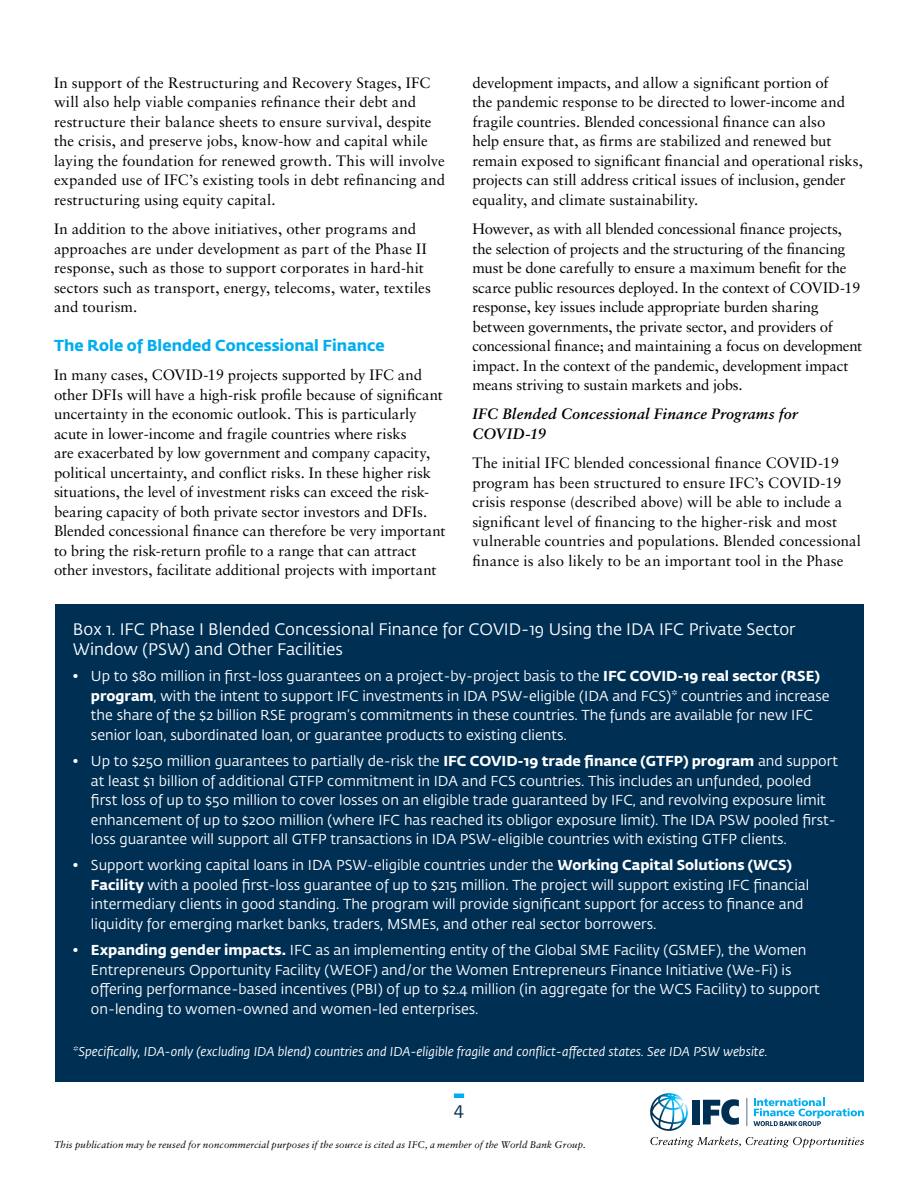
<style>
.page{position:relative;width:918px;height:1188px;background:#fff}
.page>*{position:absolute;margin:0;border:0;box-sizing:border-box;transform-origin:0 0}
.t1{font:18px "Fedra Sans Std";color:#002f54}
.t2{font:16.5px/19.8px "Fedra Sans Std";color:#fff}
.t3{font:700 15.75px "Fedra Sans Std";letter-spacing:.005em;color:#00aeef}
.t4{font:15px/19.5px "Sabon LT Std";color:#000}
.t5{font:italic 700 15px/19.5px "Sabon LT Std";letter-spacing:.01em;color:#000}
.t6{font:14.25px/19.5px "Fedra Sans Std";color:#fff}
.t7{font:italic 12.75px "Fedra Sans Std";color:#fff}
.t8{font:italic 9.75px "Sabon LT Std";letter-spacing:.01em;color:#000}
.s1{font-weight:700}
</style>
<div class="page">
<svg style="left:650px;top:1093px;width:214px;height:55px"></svg>
<hr style="left:454px;top:1094px;width:10px;height:4px;background:#00aeef">
<div style="left:55px;top:604px;width:808px;height:478px;background:#002f54"></div>
<p class="t4" style="left:54px;top:73px;width:393px">In support of the Restructuring and Recovery Stages, IFC will also help viable companies refinance their debt and restructure their balance sheets to ensure survival, despite the crisis, and preserve jobs, know-how and capital while laying the foundation for renewed growth. This will involve expanded use of IFC’s existing tools in debt refinancing and restructuring using equity capital.</p>
<p class="t4" style="left:54px;top:219px;width:378px">In addition to the above initiatives, other programs and approaches are under development as part of the Phase II response, such as those to support corporates in hard-hit sectors such as transport, energy, telecoms, water, textiles and tourism.</p>
<p class="t3" style="left:54px;top:335px;width:332px">The Role of Blended Concessional Finance</p>
<p class="t4" style="left:54px;top:365px;width:393px">In many cases, COVID-19 projects supported by IFC and other DFIs will have a high-risk profile because of significant uncertainty in the economic outlook. This is particularly acute in lower-income and fragile countries where risks<br>are exacerbated by low government and company capacity, political uncertainty, and conflict risks. In these higher risk situations, the level of investment risks can exceed the risk&shy;bearing capacity of both private sector investors and DFIs.<br>Blended concessional finance can therefore be very important to bring the risk-return profile to a range that can attract other investors, facilitate additional projects with important</p>
<p class="t4" style="left:472px;top:73px;width:392px">development impacts, and allow a significant portion of<br>the pandemic response to be directed to lower-income and fragile countries. Blended concessional finance can also<br>help ensure that, as firms are stabilized and renewed but remain exposed to significant financial and operational risks, projects can still address critical issues of inclusion, gender equality, and climate sustainability.</p>
<p class="t4" style="left:472px;top:219px;width:391px">However, as with all blended concessional finance projects, the selection of projects and the structuring of the financing must be done carefully to ensure a maximum benefit for the scarce public resources deployed. In the context of COVID-19 response, key issues include appropriate burden sharing between governments, the private sector, and providers of concessional finance; and maintaining a focus on development impact. In the context of the pandemic, development impact means striving to sustain markets and jobs.</p>
<p class="t5" style="left:472px;top:404px;width:327px">IFC Blended Concessional Finance Programs for<br>COVID-19</p>
<p class="t4" style="left:472px;top:453px;width:390px">The initial IFC blended concessional finance COVID-19 program has been structured to ensure IFC’s COVID-19 crisis response (described above) will be able to include a significant level of financing to the higher-risk and most vulnerable countries and populations. Blended concessional finance is also likely to be an important tool in the Phase</p>
<p class="t2" style="left:73px;top:620px;width:724px">Box 1. IFC Phase I Blended Concessional Finance for COVID-19 Using the IDA IFC Private Sector<br>Window (PSW) and Other Facilities</p>
<p class="t6" style="left:91px;top:667px;width:740px;text-indent:-18px">• Up to $80 million in first-loss guarantees on a project-by-project basis to the <span class="s1">IFC COVID-19 real sector (RSE) program</span>, with the intent to support IFC investments in IDA PSW-eligible (IDA and FCS)* countries and increase the share of the $2 billion RSE program’s commitments in these countries. The funds are available for new IFC senior loan, subordinated loan, or guarantee products to existing clients.</p>
<p class="t6" style="left:91px;top:752px;width:749px;text-indent:-18px">• Up to $250 million guarantees to partially de-risk the <span class="s1">IFC COVID-19 trade finance (GTFP) program</span> and support at least $1 billion of additional GTFP commitment in IDA and FCS countries. This includes an unfunded, pooled first loss of up to $50 million to cover losses on an eligible trade guaranteed by IFC, and revolving exposure limit enhancement of up to $200 million (where IFC has reached its obligor exposure limit). The IDA PSW pooled first&shy;loss guarantee will support all GTFP transactions in IDA PSW-eligible countries with existing GTFP clients.</p>
<p class="t6" style="left:91px;top:856px;width:720px;text-indent:-18px">• Support working capital loans in IDA PSW-eligible countries under the <span class="s1">Working Capital Solutions (WCS)<br>Facility</span> with a pooled first-loss guarantee of up to $215 million. The project will support existing IFC financial intermediary clients in good standing. The program will provide significant support for access to finance and liquidity for emerging market banks, traders, MSMEs, and other real sector borrowers.</p>
<p class="t6" style="left:91px;top:941px;width:730px;text-indent:-18px">• <span class="s1">Expanding gender impacts.</span> IFC as an implementing entity of the Global SME Facility (GSMEF), the Women Entrepreneurs Opportunity Facility (WEOF) and/or the Women Entrepreneurs Finance Initiative (We-Fi) is offering performance-based incentives (PBI) of up to $2.4 million (in aggregate for the WCS Facility) to support on-lending to women-owned and women-led enterprises.</p>
<p class="t7" style="left:73px;top:1044px;width:696px">*Specifically, IDA-only (excluding IDA blend) countries and IDA-eligible fragile and conflict-affected states. See IDA PSW website.</p>
<p class="t1" style="left:454px;top:1101px;width:12px">4</p>
<p class="t8" style="left:54px;top:1138px;width:533px">This publication may be reused for noncommercial purposes if the source is cited as IFC, a member of the World Bank Group.</p>
</div>
